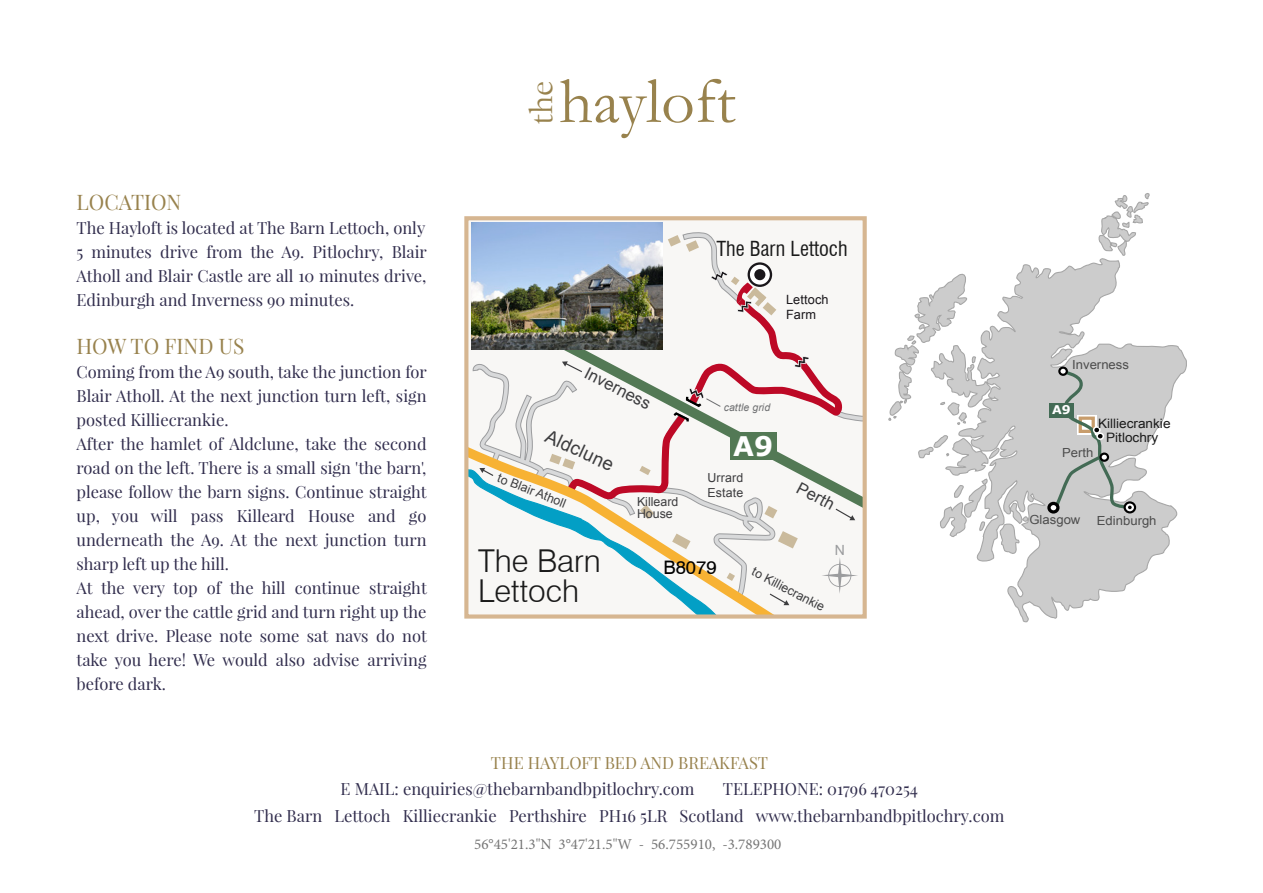
<style>
.page{position:relative;width:1263px;height:893px;background:#fff}
.page>*{position:absolute;margin:0;border:0;box-sizing:border-box;transform-origin:0 0}
.t1{font:65.85px "Garamond";color:#98824d}
.t2{font:35.7px "Garamond";color:#98824d}
.t3{font:300 31.5px/30px "Swiss 721 BT";color:#1a1a1a}
.t4{font:700 27px "Verdana";color:#fff}
.t5{font:21px "Playfair Display";color:#98824d}
.t6{font:condensed 20.25px "Swiss 721 BT";color:#1a1a1a}
.t7{font:18.6px "Arial";color:#3d3d3f}
.t8{font:18.6px "Swiss 721 BT";color:#000}
.t9{font:16.5px/24px "Playfair Display";color:#312d4d;text-align:justify}
.t10{font:16.5px "Playfair Display";color:#98824d}
.t11{font:16.5px "Arial";color:#3d3d3f}
.t12{font:15px "Minion Pro";color:#757575}
.t13{font:14.1px "Arial";color:#9b9c9e}
.t14{font:13.05px "Arial";color:#1a1a1a;scale:1.04 1}
.t15{font:12.75px/14.4px "Arial";letter-spacing:.01em;color:#1a171b}
.t16{font:12.6px "Arial";color:#4d4d4d;scale:1.04 1}
.t17{font:12.45px/14.9px "Arial";color:#3d3d3f}
.t18{font:700 12px "Verdana";color:#fff;scale:1.04 1}
.t19{font:italic 10.5px "Arial";letter-spacing:.01em;color:#6f7072}
</style>
<div class="page">
<svg style="left:888px;top:193px;width:299px;height:429px"></svg>
<div style="left:1123px;top:501px;width:13px;height:12px;border:2px solid #000;border-radius:50%"></div>
<svg style="left:1051px;top:369px;width:82px;height:142px;background:#c3c5c3"></svg>
<div style="left:1049px;top:503px;width:9px;height:9px;background:#fff;border-radius:50%"></div>
<div style="left:1047px;top:502px;width:12px;height:12px;border:3px solid #000;border-radius:50%"></div>
<svg style="left:1100px;top:454px;width:8px;height:7px"></svg>
<div style="left:1099px;top:452px;width:10px;height:10px;border:2px solid #000;border-radius:50%"></div>
<svg style="left:1096px;top:432px;width:8px;height:8px"></svg>
<svg style="left:1093px;top:426px;width:7px;height:8px"></svg>
<div style="left:1059px;top:368px;width:8px;height:7px;background:#fff;border-radius:50%"></div>
<div style="left:1058px;top:367px;width:10px;height:9px;border:2px solid #000;border-radius:50%"></div>
<div style="left:1049px;top:404px;width:24px;height:14px;background:#436b55"></div>
<div style="left:667px;top:232px;width:192px;height:374px;background:#f8f7f5"></div>
<svg style="left:469px;top:447px;width:308px;height:167px;fill:#f8f7f5"></svg>
<svg style="left:471px;top:293px;width:391px;height:220px"></svg>
<div style="left:730px;top:433px;width:47px;height:27px;background:#537955"></div>
<svg style="left:710px;top:270px;width:66px;height:45px"></svg>
<svg style="left:794px;top:356px;width:15px;height:12px"></svg>
<svg style="left:821px;top:557px;width:37px;height:37px"></svg>
<svg style="left:834px;top:507px;width:21px;height:13px"></svg>
<svg style="left:768px;top:592px;width:21px;height:13px"></svg>
<svg style="left:562px;top:361px;width:21px;height:12px"></svg>
<svg style="left:469px;top:454px;width:251px;height:160px"></svg>
<svg style="left:671px;top:388px;width:51px;height:36px"></svg>
<svg style="left:749px;top:264px;width:22px;height:22px"></svg>
<div style="left:747px;top:262px;width:25px;height:25px;border:2px solid #1a171b;border-radius:50%"></div>
<div style="left:754px;top:269px;width:11px;height:11px;background:#1a171b;border-radius:50%"></div>
<div style="left:464px;top:216px;width:403px;height:403px;border:4px solid #d6b691"></div>
<img style="left:471px;top:222px;width:192px;height:127px">
<p class="t5" style="left:77px;top:189px;width:106px">LOCATION</p>
<p class="t9" style="left:77px;top:216px;width:352px">The Hayloft is located at The Barn Lettoch, only 5 minutes drive from the A9. Pitlochry, Blair Atholl and Blair Castle are all 10 minutes drive, Edinburgh and Inverness 90 minutes.</p>
<p class="t5" style="left:77px;top:333px;width:169px">HOW TO FIND US</p>
<p class="t9" style="left:77px;top:360px;width:352px;text-align:left">Coming from the A9 south, take the junction for Blair Atholl. At the next junction turn left, sign posted Killiecrankie.<br>After the hamlet of Aldclune, take the second road on the left. There is a small sign 'the barn', please follow the barn signs. Continue straight up, you will pass Killeard House and go underneath the A9. At the next junction turn sharp left up the hill.<br>At the very top of the hill continue straight ahead, over the cattle grid and turn right up the next drive. Please note some sat navs do not take you here! We would also advise arriving before dark.</p>
<h2 class="t2" style="left:517px;top:125px;width:45px;rotate:-90deg">the</h2>
<h1 class="t1" style="left:559px;top:57px;width:178px">hayloft</h1>
<p class="t6" style="left:716px;top:236px;width:133px">The Barn Lettoch</p>
<p class="t15" style="left:786px;top:293px;width:44px">Lettoch<br>Farm</p>
<p class="t11" style="left:591px;top:362px;width:73px;rotate:27deg">Inverness</p>
<p class="t7" style="left:552px;top:424px;width:75px;rotate:25deg">Aldclune</p>
<p class="t19" style="left:724px;top:401px;width:48px">cattle grid</p>
<h3 class="t4" style="left:733px;top:427px;width:42px">A9</h3>
<p class="t17" style="left:707px;top:470px;width:37px">Urrard<br>Estate</p>
<p class="t17" style="left:501px;top:471px;width:74px;rotate:21deg">to Blair Atholl</p>
<p class="t11" style="left:803px;top:477px;width:42px;rotate:28deg">Perth</p>
<p class="t17" style="left:637px;top:496px;width:43px;line-height:12.5px">Killeard<br>House</p>
<h3 class="t3" style="left:478px;top:546px;width:124px">The Barn<br>Lettoch</h3>
<p class="t8" style="left:663px;top:556px;width:55px">B8079</p>
<p class="t17" style="left:756px;top:564px;width:81px;rotate:28deg">to Killiecrankie</p>
<p class="t13" style="left:835px;top:541px;width:12px">N</p>
<p class="t16" style="left:1072px;top:356px;width:56px">Inverness</p>
<p class="t18" style="left:1052px;top:402px;width:19px">A9</p>
<p class="t14" style="left:1098px;top:415px;width:71px">Killiecrankie</p>
<p class="t14" style="left:1106px;top:429px;width:52px">Pitlochry</p>
<p class="t16" style="left:1062px;top:444px;width:32px">Perth</p>
<p class="t16" style="left:1029px;top:511px;width:50px">Glasgow</p>
<p class="t16" style="left:1097px;top:512px;width:59px">Edinburgh</p>
<p class="t10" style="left:491px;top:752px;width:279px">THE HAYLOFT BED AND BREAKFAST</p>
<p class="t9" style="left:341px;top:777px;width:355px">E MAIL: enquiries@thebarnbandbpitlochry.com</p>
<p class="t9" style="left:723px;top:777px;width:197px">TELEPHONE: 01796 470254</p>
<p class="t9" style="left:254px;top:804px;width:752px">The Barn Lettoch Killiecrankie Perthshire PH16 5LR Scotland www.thebarnbandbpitlochry.com</p>
<p class="t12" style="left:474px;top:834px;width:309px">56°45'21.3"N 3°47'21.5"W - 56.755910, -3.789300</p>
</div>
